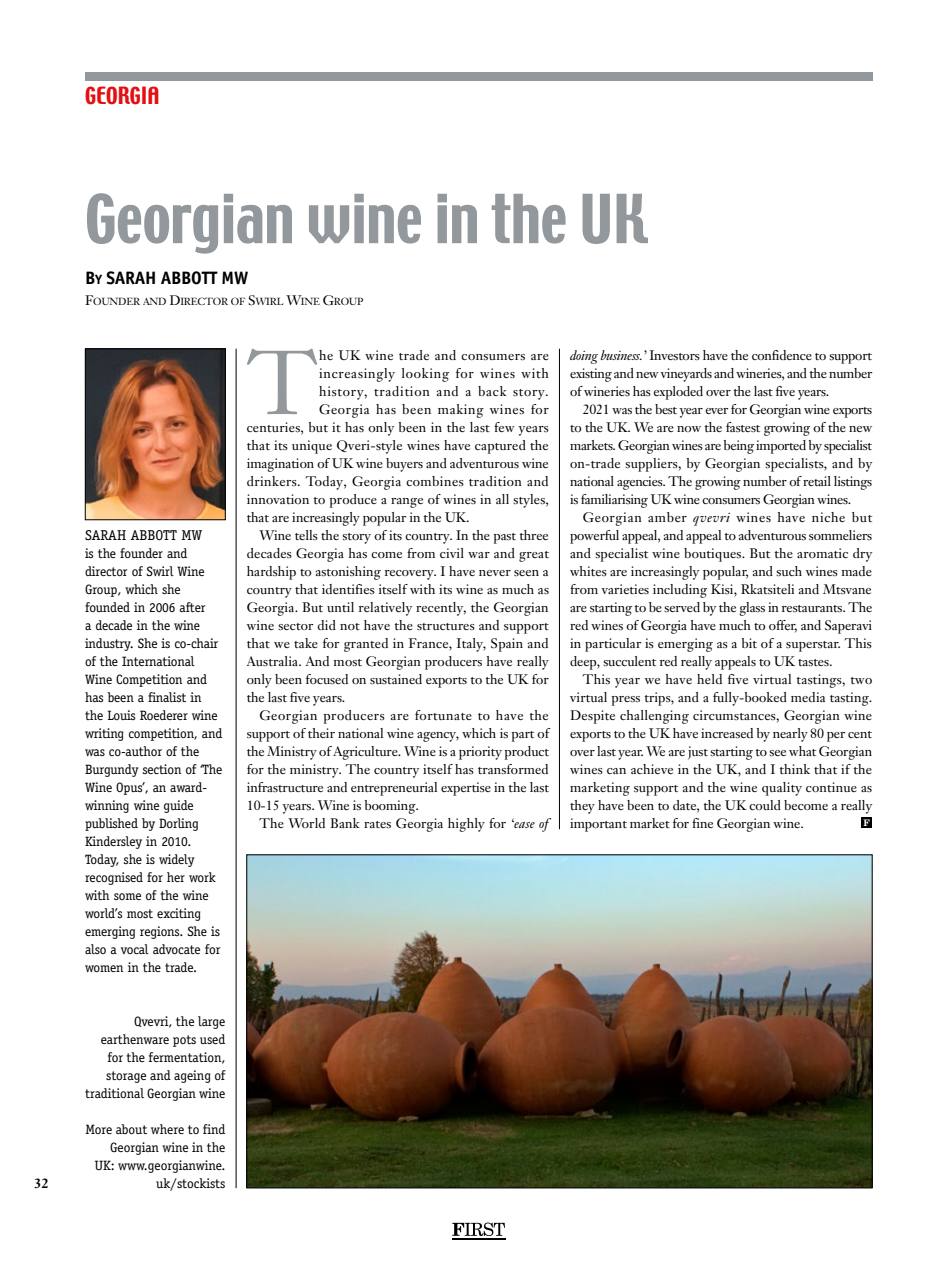
<style>
.page{position:relative;width:936px;height:1263px;background:#fff}
.page>*{position:absolute;margin:0;border:0;box-sizing:border-box;transform-origin:0 0}
.t1{font:89.25px "Janson Text";color:#92989c}
.t2{font:60px "Techno";letter-spacing:-.005em;color:#92989c}
.t3{font:21px "Techno";color:#e30f13}
.t4{font:700 18px "Officina Sans";letter-spacing:-.015em;color:#000}
.t5{font:14.25px "Officina Serif";color:#000}
.t6{font:13.5px/18px "Janson Text";letter-spacing:.005em;color:#000;text-align:justify}
.t7{font:13.5px/18px "Officina Serif";letter-spacing:-.015em;color:#000;text-align:right}
.t8{font:13.5px "Janson Text";letter-spacing:.03em;color:#000}
.t9{font:13.5px "Janson Text";letter-spacing:.05em;color:#000}
.t10{font:13.5px "Janson Text";letter-spacing:.04em;color:#000}
.t11{font:13.5px "Janson Text";letter-spacing:.055em;color:#000}
.t12{font:700 13.5px "Janson Text";color:#000}
.t13{font:10.2px "Janson Text";letter-spacing:-.02em;color:#000}
.t14{font:700 9px "New Century Schlbk";color:#fff}
.s1{font-style:inherit}
.s2{font-size:13.5px}
.s3{font-style:italic}
</style>
<div class="page">
<hr style="left:236px;top:349px;width:1px;height:839px;background:#000">
<svg style="left:452px;top:1222px;width:53px;height:14px"></svg>
<hr style="left:451px;top:1239px;width:54px;height:1px;background:#000">
<hr style="left:559px;top:349px;width:1px;height:480px;background:#000">
<div style="left:861px;top:817px;width:11px;height:11px;background:#000"></div>
<img style="left:87px;top:351px;width:136px;height:167px">
<div style="left:85px;top:349px;width:140px;height:171px;border:1px solid #000"></div>
<div style="left:85px;top:72px;width:787px;height:9px;background:#92989c"></div>
<img style="left:248px;top:857px;width:622px;height:329px">
<p class="t12" style="left:34px;top:1174px;width:17px">32</p>
<h3 class="t3" style="left:85px;top:81px;width:76px">GEORGIA</h3>
<h2 class="t2" style="left:85px;top:178px;width:564px">Georgian wine in the UK</h2>
<h3 class="t4" style="left:85px;top:267px;width:165px"><span class="s1">B</span><span class="s2">y</span> SARAH ABBOTT MW</h3>
<p class="t13" style="left:85px;top:295px;width:280px"><span class="s2">F</span>OUNDER AND <span class="s2">D</span>IRECTOR OF <span class="s2">S</span>WIRL <span class="s2">W</span>INE <span class="s2">G</span>ROUP</p>
<p class="t5" style="left:85px;top:527px;width:119px">SARAH ABBOTT MW</p>
<p class="t7" style="left:85px;top:544px;width:139px;text-align:left">is the founder and director of Swirl Wine<br>Group, which she founded in 2006 after<br>a decade in the wine industry. She is co-chair of the International<br>Wine Competition and has been a finalist in the Louis Roederer wine writing competition, and was co-author of the<br>Burgundy section of ‘The<br>Wine Opus’, an award&shy;winning wine guide published by Dorling<br>Kindersley in 2010.<br>Today, she is widely recognised for her work with some of the wine world’s most exciting emerging regions. She is also a vocal advocate for women in the trade.</p>
<p class="t7" style="left:85px;top:1012px;width:142px">Qvevri, the large earthenware pots used for the fermentation, storage and ageing of traditional Georgian wine</p>
<p class="t7" style="left:85px;top:1120px;width:142px">More about where to find<br>Georgian wine in the<br>UK: www.georgianwine. uk/stockists</p>
<h1 class="t1" style="left:247px;top:326px;width:71px">T</h1>
<p class="t8" style="left:319px;top:347px;width:231px">he UK wine trade and consumers are</p>
<p class="t9" style="left:319px;top:365px;width:231px">increasingly looking for wines with</p>
<p class="t11" style="left:319px;top:383px;width:231px">history, tradition and a back story.</p>
<p class="t9" style="left:319px;top:401px;width:231px">Georgia has been making wines for</p>
<p class="t6" style="left:247px;top:418px;width:303px">centuries, but it has only been in the last few years</p>
<p class="t6" style="left:247px;top:436px;width:303px">that its unique Qveri-style wines have captured the</p>
<p class="t6" style="left:247px;top:454px;width:303px">imagination of UK wine buyers and adventurous wine</p>
<p class="t8" style="left:247px;top:473px;width:303px">drinkers. Today, Georgia combines tradition and</p>
<p class="t6" style="left:247px;top:490px;width:304px">innovation to produce a range of wines in all styles,</p>
<p class="t6" style="left:247px;top:508px;width:224px">that are increasingly popular in the UK.</p>
<p class="t6" style="left:259px;top:526px;width:291px">Wine tells the story of its country. In the past three</p>
<p class="t6" style="left:247px;top:544px;width:304px">decades Georgia has come from civil war and great</p>
<p class="t6" style="left:247px;top:562px;width:303px">hardship to astonishing recovery. I have never seen a</p>
<p class="t6" style="left:247px;top:580px;width:304px">country that identifies itself with its wine as much as</p>
<p class="t6" style="left:247px;top:598px;width:303px">Georgia. But until relatively recently, the Georgian</p>
<p class="t6" style="left:247px;top:616px;width:303px">wine sector did not have the structures and support</p>
<p class="t6" style="left:247px;top:634px;width:303px">that we take for granted in France, Italy, Spain and</p>
<p class="t6" style="left:247px;top:652px;width:303px">Australia. And most Georgian producers have really</p>
<p class="t6" style="left:247px;top:670px;width:303px">only been focused on sustained exports to the UK for</p>
<p class="t6" style="left:247px;top:688px;width:100px">the last five years.</p>
<p class="t10" style="left:259px;top:707px;width:291px">Georgian producers are fortunate to have the</p>
<p class="t6" style="left:247px;top:724px;width:304px">support of their national wine agency, which is part of</p>
<p class="t6" style="left:247px;top:742px;width:304px">the Ministry of Agriculture. Wine is a priority product</p>
<p class="t6" style="left:247px;top:760px;width:303px">for the ministry. The country itself has transformed</p>
<p class="t6" style="left:247px;top:778px;width:304px">infrastructure and entrepreneurial expertise in the last</p>
<p class="t6" style="left:247px;top:796px;width:174px">10-15 years. Wine is booming.</p>
<p class="t6" style="left:259px;top:814px;width:290px">The World Bank rates Georgia highly for <span class="s3">‘ease of</span></p>
<p class="t6" style="left:570px;top:346px;width:304px"><span class="s3">doing business.’</span> Investors have the confidence to support existing and new vineyards and wineries, and the number of wineries has exploded over the last five years.</p>
<p class="t6" style="left:570px;top:400px;width:303px;text-indent:13px">2021 was the best year ever for Georgian wine exports to the UK. We are now the fastest growing of the new markets. Georgian wines are being imported by specialist on-trade suppliers, by Georgian specialists, and by national agencies. The growing number of retail listings is familiarising UK wine consumers Georgian wines.</p>
<p class="t6" style="left:570px;top:508px;width:304px;text-indent:13px">Georgian amber <span class="s3">qvevri</span> wines have niche but powerful appeal, and appeal to adventurous sommeliers and specialist wine boutiques. But the aromatic dry whites are increasingly popular, and such wines made from varieties including Kisi, Rkatsiteli and Mtsvane are starting to be served by the glass in restaurants. The red wines of Georgia have much to offer, and Saperavi in particular is emerging as a bit of a superstar. This deep, succulent red really appeals to UK tastes.</p>
<p class="t6" style="left:570px;top:670px;width:304px;text-indent:13px">This year we have held five virtual tastings, two virtual press trips, and a fully-booked media tasting.<br>Despite challenging circumstances, Georgian wine exports to the UK have increased by nearly 80 per cent over last year. We are just starting to see what Georgian wines can achieve in the UK, and I think that if the marketing support and the wine quality continue as they have been to date, the UK could become a really important market for fine Georgian wine.</p>
<p class="t14" style="left:863px;top:817px;width:8px">F</p>
</div>
